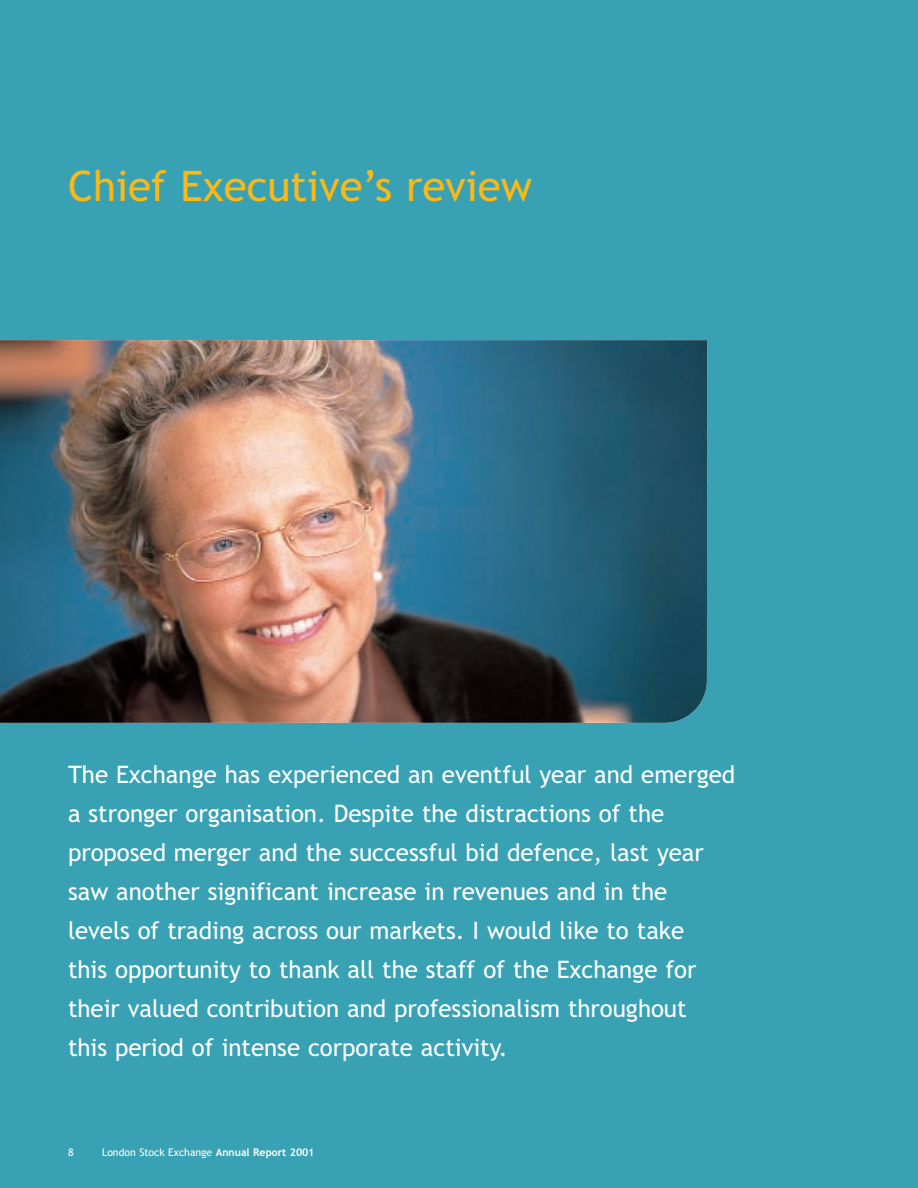
<style>
.page{position:relative;width:918px;height:1188px;background:#38a2b4}
.page>*{position:absolute;margin:0;border:0;box-sizing:border-box;transform-origin:0 0}
.t1{font:42px "Trebuchet MS";color:#fcb814}
.t2{font:24px/39px "Trebuchet MS";color:#fff}
.t3{font:10.5px "Trebuchet MS";color:#fff}
.s1{font-weight:700}
</style>
<div class="page">
<img style="left:0;top:340px;width:707px;height:383px">
<h1 class="t1" style="left:68px;top:170px;width:465px">Chief Executive’s review</h1>
<p class="t2" style="left:68px;top:757px;width:669px">The Exchange has experienced an eventful year and emerged a stronger organisation. Despite the distractions of the proposed merger and the successful bid defence, last year saw another significant increase in revenues and in the<br>levels of trading across our markets. I would like to take<br>this opportunity to thank all the staff of the Exchange for their valued contribution and professionalism throughout<br>this period of intense corporate activity.</p>
<p class="t3" style="left:68px;top:1148px;width:7px">8</p>
<p class="t3" style="left:102px;top:1148px;width:214px">London Stock Exchange <span class="s1">Annual Report 2001</span></p>
</div>
